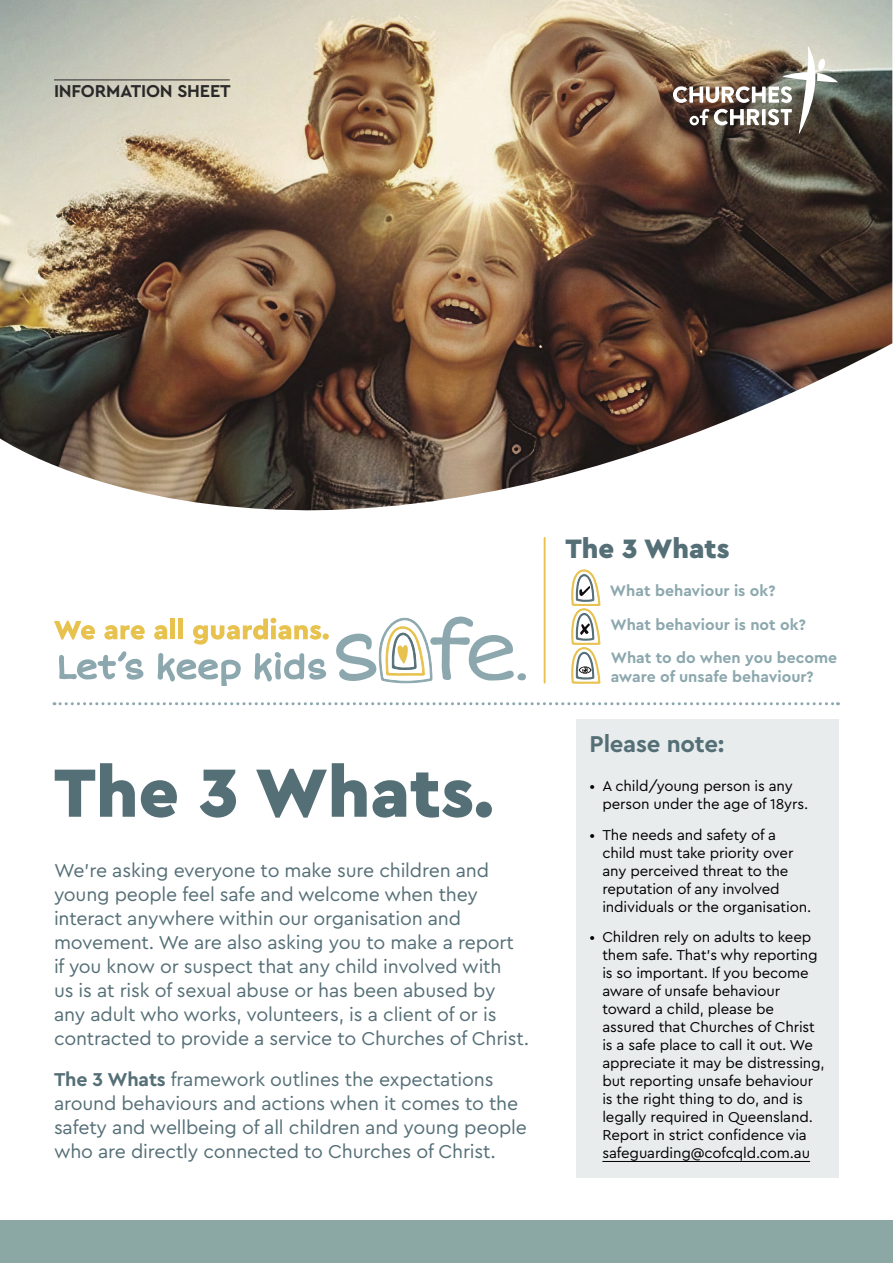
<style>
.page{position:relative;width:893px;height:1263px;background:#fff}
.page>*{position:absolute;margin:0;border:0;box-sizing:border-box;transform-origin:0 0}
.t1{font:900 71.4px "Cera Pro";color:#556f77}
.t2{font:900 27.9px "Cera Pro";color:#556f77}
.t3{font:700 24px "Cera Pro";letter-spacing:-.01em;color:#556f77}
.t4{font:19.5px/24px "Cera Pro";letter-spacing:-.01em;color:#556f77}
.t5{font:700 18px "Cera Pro";letter-spacing:-.01em;color:#292929}
.t6{font:700 15.75px/33.6px "Cera Pro";color:#8ca8ae}
.t7{font:15px/18px "Cera Pro";letter-spacing:-.01em;color:#000}
.s1{font-weight:700}
</style>
<div class="page">
<img style="left:0;top:0;width:892px;height:511px">
<img style="left:673px;top:46px;width:164px;height:88px">
<div style="left:577px;top:719px;width:262px;height:459px;background:#e8ecec"></div>
<hr style="left:602px;top:1161px;width:208px;height:1px;background:#000">
<div style="left:0;top:1220px;width:893px;height:43px;background:#8ba8a4"></div>
<svg style="left:54px;top:702px;width:784px;height:3px"></svg>
<svg style="left:54px;top:621px;width:41px;height:19px"></svg>
<svg style="left:104px;top:625px;width:41px;height:15px"></svg>
<svg style="left:59px;top:651px;width:85px;height:29px"></svg>
<svg style="left:154px;top:618px;width:174px;height:67px"></svg>
<svg style="left:336px;top:616px;width:190px;height:68px"></svg>
<hr style="left:544px;top:538px;width:2px;height:145px;background:#e8c24e">
<svg style="left:571px;top:569px;width:30px;height:115px"></svg>
<hr style="left:54px;top:80px;width:176px;height:1px;background:#292929">
<p class="t5" style="left:54px;top:79px;width:178px">INFORMATION SHEET</p>
<h1 class="t1" style="left:54px;top:745px;width:441px">The 3 Whats.</h1>
<p class="t4" style="left:54px;top:857px;width:477px">We’re asking everyone to make sure children and young people feel safe and welcome when they interact anywhere within our organisation and movement. We are also asking you to make a report if you know or suspect that any child involved with<br>us is at risk of sexual abuse or has been abused by any adult who works, volunteers, is a client of or is contracted to provide a service to Churches of Christ.</p>
<h3 class="t4" style="left:54px;top:1066px;width:474px"><span class="s1">The 3 Whats</span> framework outlines the expectations around behaviours and actions when it comes to the safety and wellbeing of all children and young people who are directly connected to Churches of Christ.</h3>
<h2 class="t2" style="left:565px;top:530px;width:166px">The 3 Whats</h2>
<p class="t6" style="left:610px;top:573px;width:229px">What behaviour is ok?<br>What behaviour is not ok?<br>What to do when you become</p>
<p class="t6" style="left:611px;top:659px;width:205px">aware of unsafe behaviour?</p>
<h3 class="t3" style="left:590px;top:728px;width:136px">Please note:</h3>
<p class="t7" style="left:602px;top:776px;width:207px;text-indent:-13px">• A child/young person is any person under the age of 18yrs.</p>
<p class="t7" style="left:602px;top:825px;width:210px;text-indent:-13px">• The needs and safety of a child must take priority over any perceived threat to the reputation of any involved individuals or the organisation.</p>
<p class="t7" style="left:602px;top:928px;width:224px;text-indent:-13px">• Children rely on adults to keep them safe. That’s why reporting is so important. If you become aware of unsafe behaviour toward a child, please be assured that Churches of Christ is a safe place to call it out. We appreciate it may be distressing, but reporting unsafe behaviour is the right thing to do, and is legally required in Queensland.<br>Report in strict confidence via safeguarding@cofcqld.com.au</p>
</div>
